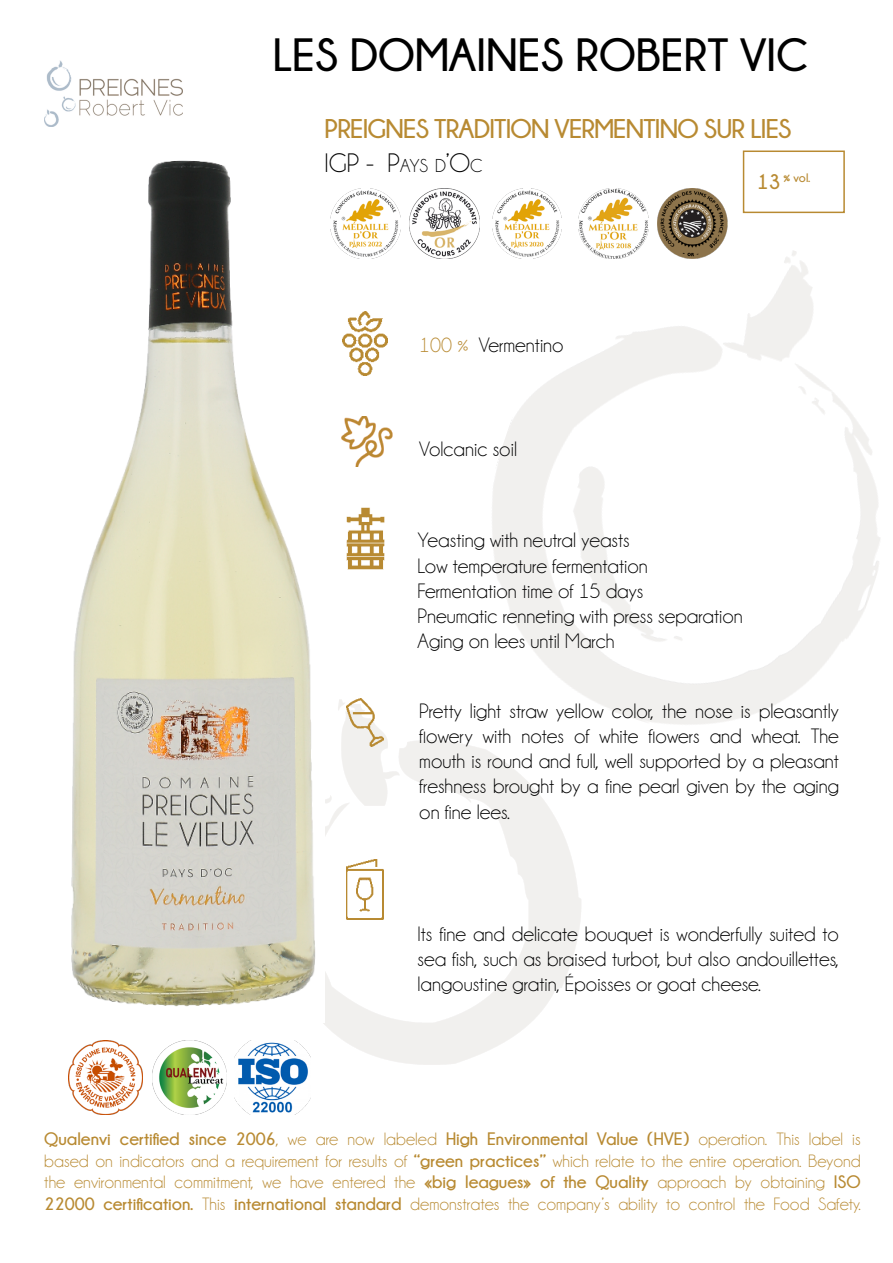
<style>
.page{position:relative;width:893px;height:1263px;background:#fff}
.page>*{position:absolute;margin:0;border:0;box-sizing:border-box;transform-origin:0 0}
.t1{font:700 46.5px "Champagne&Limousines";color:#000}
.t2{font:700 27px/33.9px "Champagne&Limousines";letter-spacing:-.03em;color:#b88a32}
.t3{font:21px/25.2px "Champagne&Limousines";color:#000;text-align:justify}
.t4{font:18px/21.6px "Champagne&Limousines";color:#b88a32;text-align:justify}
.t5{font:700 12.3px "Champagne&Limousines";color:#b88a32}
.s1{font-weight:400;color:#000}
.s2{font-weight:400;font-size:18.9px;color:#000}
.s3{font-size:21px}
.s4{color:#b88a32}
.s5{font-weight:700}
</style>
<div class="page">
<img style="left:69px;top:1040px;width:74px;height:74px">
<img style="left:152px;top:1040px;width:74px;height:74px">
<img style="left:235px;top:1040px;width:75px;height:74px">
<img style="left:435px;top:182px;width:445px;height:543px">
<img style="left:276px;top:686px;width:309px;height:386px">
<img style="left:44px;top:60px;width:139px;height:67px">
<div style="left:743px;top:151px;width:102px;height:62px;border:2px solid #b88a32"></div>
<img style="left:343px;top:311px;width:44px;height:64px">
<img style="left:341px;top:416px;width:52px;height:50px">
<img style="left:347px;top:698px;width:37px;height:49px">
<img style="left:346px;top:507px;width:38px;height:63px">
<img style="left:346px;top:859px;width:38px;height:61px">
<img style="left:331px;top:188px;width:69px;height:70px">
<img style="left:410px;top:188px;width:69px;height:70px">
<img style="left:492px;top:188px;width:70px;height:70px">
<img style="left:579px;top:188px;width:69px;height:70px">
<img style="left:658px;top:188px;width:69px;height:70px">
<img style="left:71px;top:160px;width:254px;height:862px">
<h1 class="t1" style="left:273px;top:29px;width:537px">LES DOMAINES ROBERT VIC</h1>
<p class="t2" style="left:325px;top:111px;width:469px">PREIGNES TRADITION VERMENTINO SUR LIES<br><span class="s1">IGP - P</span><span class="s2">AYS D</span><span class="s1">’O</span><span class="s2">C</span></p>
<p class="t5" style="left:757px;top:171px;width:55px"><span class="s3">13</span> % vol.</p>
<p class="t3" style="left:419px;top:333px;width:146px"><span class="s4">100 %</span> Vermentino</p>
<p class="t3" style="left:419px;top:436px;width:99px">Volcanic soil</p>
<p class="t3" style="left:418px;top:528px;width:327px;text-align:left">Yeasting with neutral yeasts<br>Low temperature fermentation<br>Fermentation time of 15 days<br>Pneumatic renneting with press separation<br>Aging on lees until March</p>
<p class="t3" style="left:419px;top:698px;width:421px">Pretty light straw yellow color, the nose is pleasantly flowery with notes of white flowers and wheat. The mouth is round and full, well supported by a pleasant freshness brought by a fine pearl given by the aging on fine lees.</p>
<p class="t3" style="left:418px;top:921px;width:423px">Its fine and delicate bouquet is wonderfully suited to sea fish, such as braised turbot, but also andouillettes, langoustine gratin, Époisses or goat cheese.</p>
<p class="t4" style="left:44px;top:1128px;width:818px"><span class="s5">Qualenvi certified since 2006</span>, we are now labeled <span class="s5">High Environmental Value (HVE)</span> operation. This label is based on indicators and a requirement for results of <span class="s5">“green practices”</span> which relate to the entire operation. Beyond the environmental commitment, we have entered the <span class="s5">«big leagues» of the Quality</span> approach by obtaining <span class="s5">ISO 22000 certification.</span> This <span class="s5">international standard</span> demonstrates the company’s ability to control the Food Safety.</p>
</div>
